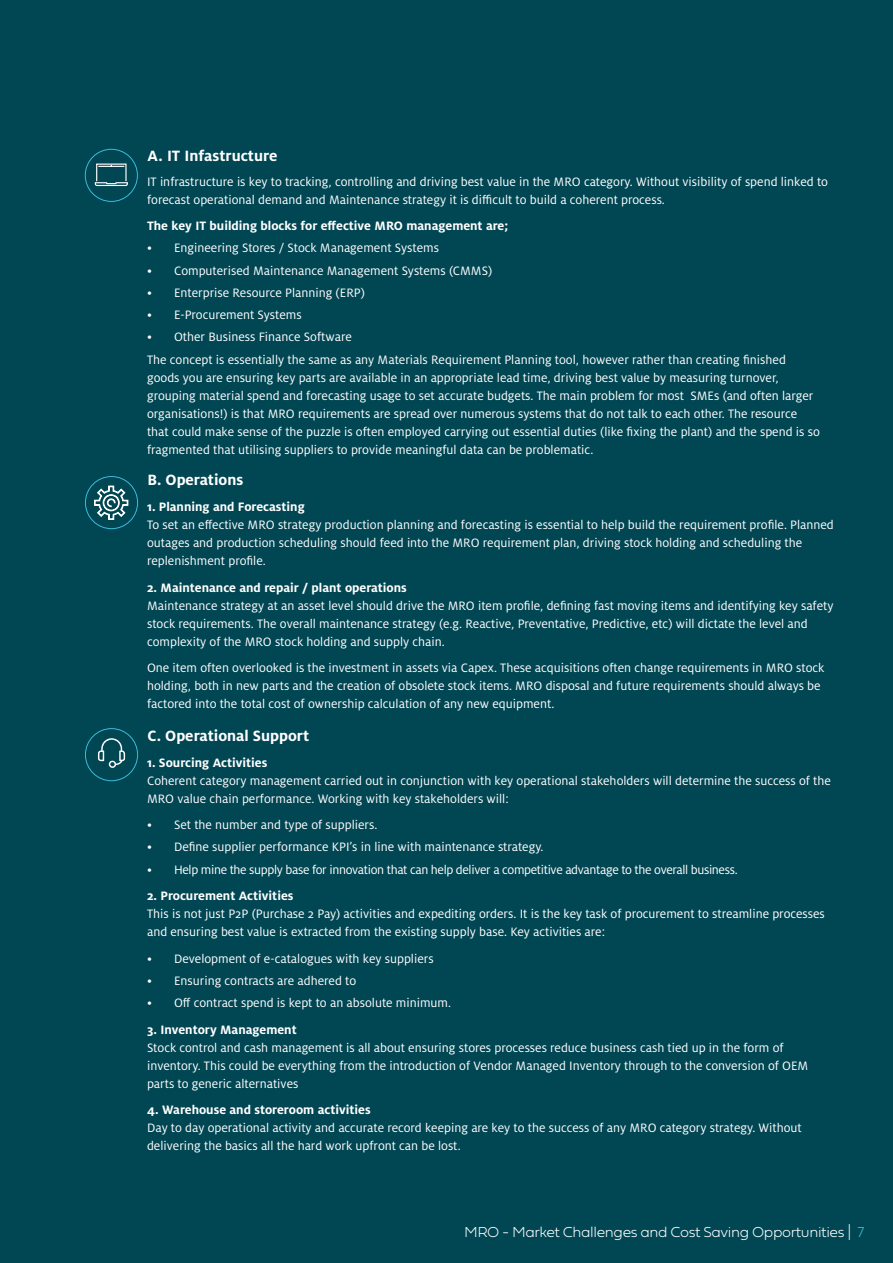
<style>
.page{position:relative;width:893px;height:1263px;background:#004653}
.page>*{position:absolute;margin:0;border:0;box-sizing:border-box;transform-origin:0 0}
.t1{font:700 16.5px "Milo Pro";color:#fff}
.t2{font:100 15px "Fieldwork Geo";letter-spacing:-.025em;color:#fff}
.t3{font:13.5px/18px "Milo OT";color:#fff}
.t4{font:700 13.5px "Milo OT";color:#fff}
.t5{font:13.5px "Milo OT";letter-spacing:-.025em;color:#fff}
.s1{color:#3abddc}
</style>
<div class="page">
<div style="left:85px;top:476px;width:53px;height:53px;border:1px solid #3abddc;border-radius:50%"></div>
<div style="left:85px;top:728px;width:53px;height:53px;border:1px solid #3abddc;border-radius:50%"></div>
<div style="left:85px;top:149px;width:53px;height:53px;border:1px solid #3abddc;border-radius:50%"></div>
<svg style="left:94px;top:163px;width:34px;height:24px"></svg>
<svg style="left:94px;top:485px;width:34px;height:35px"></svg>
<svg style="left:98px;top:738px;width:27px;height:30px"></svg>
<p class="t1" style="left:147px;top:146px;width:131px">A. IT Infastructure</p>
<p class="t3" style="left:147px;top:172px;width:682px">IT infrastructure is key to tracking, controlling and driving best value in the MRO category. Without visibility of spend linked to forecast operational demand and Maintenance strategy it is difficult to build a coherent process.</p>
<p class="t4" style="left:147px;top:218px;width:363px">The key IT building blocks for effective MRO management are;</p>
<p class="t3" style="left:147px;top:239px;width:293px">• Engineering Stores / Stock Management Systems</p>
<p class="t3" style="left:147px;top:261px;width:347px">• Computerised Maintenance Management Systems (CMMS)</p>
<p class="t3" style="left:147px;top:284px;width:219px">• Enterprise Resource Planning (ERP)</p>
<p class="t3" style="left:147px;top:306px;width:156px">• E-Procurement Systems</p>
<p class="t3" style="left:147px;top:326px;width:640px;line-height:22.2px">• Other Business Finance Software<br>The concept is essentially the same as any Materials Requirement Planning tool, however rather than creating finished</p>
<p class="t3" style="left:147px;top:368px;width:674px">goods you are ensuring key parts are available in an appropriate lead time, driving best value by measuring turnover, grouping material spend and forecasting usage to set accurate budgets. The main problem for most SMEs (and often larger organisations!) is that MRO requirements are spread over numerous systems that do not talk to each other. The resource that could make sense of the puzzle is often employed carrying out essential duties (like fixing the plant) and the spend is so fragmented that utilising suppliers to provide meaningful data can be problematic.</p>
<p class="t1" style="left:147px;top:470px;width:97px">B. Operations</p>
<p class="t4" style="left:147px;top:499px;width:159px">1. Planning and Forecasting</p>
<p class="t3" style="left:147px;top:516px;width:688px">To set an effective MRO strategy production planning and forecasting is essential to help build the requirement profile. Planned outages and production scheduling should feed into the MRO requirement plan, driving stock holding and scheduling the replenishment profile.</p>
<p class="t4" style="left:147px;top:579px;width:261px">2. Maintenance and repair / plant operations</p>
<p class="t3" style="left:147px;top:596px;width:688px">Maintenance strategy at an asset level should drive the MRO item profile, defining fast moving items and identifying key safety stock requirements. The overall maintenance strategy (e.g. Reactive, Preventative, Predictive, etc) will dictate the level and complexity of the MRO stock holding and supply chain.</p>
<p class="t3" style="left:147px;top:659px;width:679px">One item often overlooked is the investment in assets via Capex. These acquisitions often change requirements in MRO stock holding, both in new parts and the creation of obsolete stock items. MRO disposal and future requirements should always be factored into the total cost of ownership calculation of any new equipment.</p>
<p class="t1" style="left:147px;top:727px;width:163px">C. Operational Support</p>
<p class="t4" style="left:147px;top:754px;width:122px">1. Sourcing Activities</p>
<p class="t3" style="left:147px;top:771px;width:685px">Coherent category management carried out in conjunction with key operational stakeholders will determine the success of the<br>MRO value chain performance. Working with key stakeholders will:</p>
<p class="t3" style="left:147px;top:816px;width:232px">• Set the number and type of suppliers.</p>
<p class="t3" style="left:147px;top:838px;width:398px">• Define supplier performance KPI’s in line with maintenance strategy.</p>
<p class="t5" style="left:147px;top:861px;width:592px">• Help mine the supply base for innovation that can help deliver a competitive advantage to the overall business.</p>
<p class="t4" style="left:147px;top:888px;width:148px">2. Procurement Activities</p>
<p class="t3" style="left:147px;top:905px;width:679px">This is not just P2P (Purchase 2 Pay) activities and expediting orders. It is the key task of procurement to streamline processes and ensuring best value is extracted from the existing supply base. Key activities are:</p>
<p class="t3" style="left:147px;top:949px;width:288px">• Development of e-catalogues with key suppliers</p>
<p class="t3" style="left:147px;top:971px;width:211px">• Ensuring contracts are adhered to</p>
<p class="t3" style="left:147px;top:994px;width:306px">• Off contract spend is kept to an absolute minimum.</p>
<p class="t4" style="left:147px;top:1021px;width:151px">3. Inventory Management</p>
<p class="t3" style="left:147px;top:1038px;width:663px">Stock control and cash management is all about ensuring stores processes reduce business cash tied up in the form of inventory. This could be everything from the introduction of Vendor Managed Inventory through to the conversion of OEM parts to generic alternatives</p>
<p class="t4" style="left:147px;top:1102px;width:225px">4. Warehouse and storeroom activities</p>
<p class="t3" style="left:147px;top:1118px;width:656px">Day to day operational activity and accurate record keeping are key to the success of any MRO category strategy. Without delivering the basics all the hard work upfront can be lost.</p>
<p class="t2" style="left:464px;top:1220px;width:402px">MRO - Market Challenges and Cost Saving Opportunities | <span class="s1">7</span></p>
</div>
